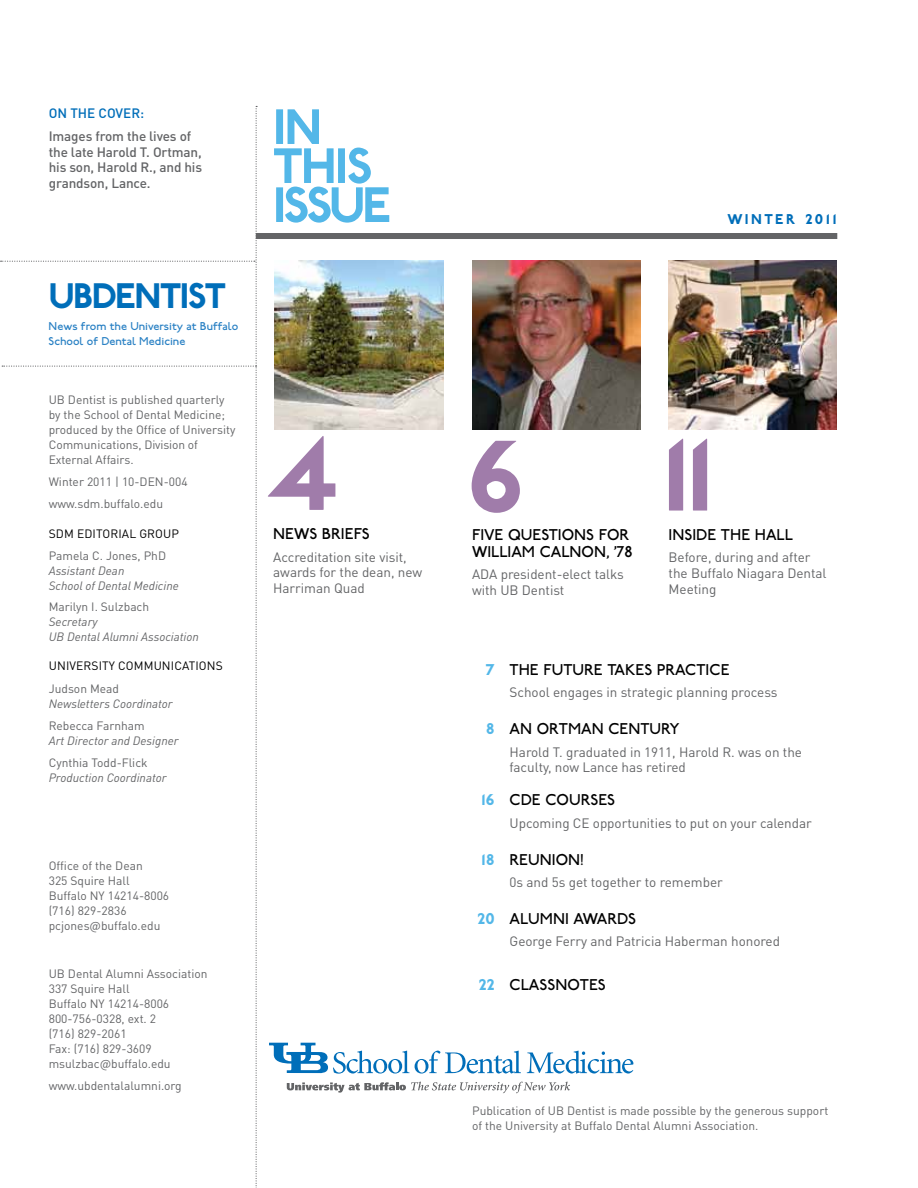
<style>
.page{position:relative;width:918px;height:1188px;background:#fff}
.page>*{position:absolute;margin:0;border:0;box-sizing:border-box;transform-origin:0 0}
.t1{font:700 108px "P22 Johnston Underground";color:#a07caa}
.t2{font:700 52.5px/39px "P22 Johnston Underground";letter-spacing:-.045em;color:#53b7e8}
.t3{font:700 37.5px "P22 Johnston Underground";letter-spacing:-.04em;color:#006eb9}
.t4{font:16.5px/16.5px "P22 Johnston Underground";color:#000}
.t5{font:16.5px "P22 Johnston Underground";letter-spacing:.09em;color:#000}
.t6{font:700 15px "P22 Johnston Underground";letter-spacing:.16em;color:#006eb9}
.t7{font:13.5px/15.8px "DIN Pro";letter-spacing:-.005em;color:#636466}
.t8{font:500 13.5px/15.8px "DIN Pro";letter-spacing:-.01em;color:#636466}
.t9{font:500 13.5px "DIN Pro";color:#006eb9}
.t10{font:12px/15px "DIN Pro";color:#636466}
.t11{font:italic 12px/15px "DIN Pro";color:#636466}
.t12{font:12px/15px "P22 Johnston Underground";color:#2a81c4}
.t13{font:12px "DIN Pro";letter-spacing:.01em;color:#000}
.s1{font-weight:700;color:#53b7e8}
</style>
<div class="page">
<img style="left:472px;top:261px;width:169px;height:169px">
<div style="left:256px;top:233px;width:581px;height:6px;background:#636466"></div>
<img style="left:274px;top:260px;width:169px;height:169px">
<img style="left:668px;top:260px;width:169px;height:169px">
<svg style="left:287px;top:1082px;width:283px;height:11px"></svg>
<svg style="left:269px;top:1043px;width:140px;height:31px"></svg>
<svg style="left:415px;top:1051px;width:106px;height:23px"></svg>
<svg style="left:527px;top:1051px;width:106px;height:23px"></svg>
<svg style="left:1px;top:106px;width:256px;height:1082px"></svg>
<p class="t9" style="left:49px;top:104px;width:97px">On the cover:</p>
<p class="t8" style="left:49px;top:128px;width:155px">Images from the lives of the late Harold T. Ortman, his son, Harold R., and his grandson, Lance.</p>
<h3 class="t3" style="left:49px;top:274px;width:179px">UBDENTIST</h3>
<p class="t12" style="left:49px;top:318px;width:191px">NEWS FROM THE UNIVERSITY AT BUFFALO<br>SCHOOL OF DENTAL MEDICINE</p>
<p class="t10" style="left:49px;top:392px;width:188px">UB Dentist is published quarterly by the School of Dental Medicine; produced by the Office of University<br>Communications, Division of<br>External Affairs.</p>
<p class="t10" style="left:49px;top:470px;width:140px;line-height:21.8px">Winter 2011 | 10-DEN-004 www.sdm.buffalo.edu</p>
<p class="t13" style="left:49px;top:525px;width:115px">SDM Editorial Group</p>
<p class="t10" style="left:49px;top:547px;width:119px">Pamela C. Jones, PhD</p>
<p class="t11" style="left:49px;top:563px;width:132px">Assistant Dean<br>School of Dental Medicine</p>
<p class="t10" style="left:49px;top:599px;width:102px">Marilyn I . Sulzbach</p>
<p class="t11" style="left:49px;top:614px;width:152px">Secretary<br>UB Dental Alumni Association</p>
<p class="t13" style="left:49px;top:657px;width:79px">un ive rsity commun</p>
<p class="t13" style="left:171px;top:657px;width:37px">ications</p>
<p class="t10" style="left:49px;top:681px;width:72px">Judson Mead</p>
<p class="t11" style="left:49px;top:696px;width:126px">Newsletters Coordinator</p>
<p class="t10" style="left:49px;top:718px;width:98px">Rebecca Farnham</p>
<p class="t11" style="left:49px;top:733px;width:131px">Art Director and Designer</p>
<p class="t10" style="left:49px;top:754px;width:100px">Cynthia Todd-Flick</p>
<p class="t11" style="left:49px;top:770px;width:119px">Production Coordinator</p>
<p class="t10" style="left:49px;top:858px;width:122px">Office of the Dean<br>325 Squire Hall<br>Buffalo NY 14214-8006 (716) 829-2836 pcjones@buffalo.edu</p>
<p class="t10" style="left:49px;top:965px;width:160px">UB Dental Alumni Association<br>337 Squire Hall<br>Buffalo NY 14214-8006<br>800-756-0328, ext. 2<br>(716) 829-2061<br>Fax: (716) 829-3609 msulzbac@buffalo.edu</p>
<p class="t10" style="left:49px;top:1077px;width:135px">www.ubdentalalumni.org</p>
<h2 class="t2" style="left:273px;top:105px;width:120px">IN<br>THIS<br>ISSUE</h2>
<p class="t6" style="left:727px;top:210px;width:111px">WINTER 2011</p>
<h1 class="t1" style="left:267px;top:411px;width:259px">4 6</h1>
<h1 class="t1" style="left:660px;top:411px;width:57px">11</h1>
<h3 class="t4" style="left:273px;top:526px;width:97px">NEWS BRIEFS</h3>
<p class="t7" style="left:273px;top:548px;width:151px">Accreditation site visit, awards for the dean, new<br>Harriman Quad</p>
<h3 class="t4" style="left:669px;top:526px;width:126px">INSIDE THE HALL</h3>
<p class="t7" style="left:669px;top:549px;width:159px">Before, during and after the Buffalo Niagara Dental<br>Meeting</p>
<h3 class="t4" style="left:472px;top:526px;width:162px">FIVE QU ESTIONS FOR<br>WILLIAM CALNON, ’78</h3>
<p class="t7" style="left:472px;top:566px;width:153px">ADA president-elect talks with UB Dentist</p>
<h3 class="t4" style="left:486px;top:661px;width:245px"><span class="s1">7</span> THE FUTU RE TAKES PRACTIC E</h3>
<p class="t7" style="left:510px;top:684px;width:269px">School engages in strategic planning process</p>
<h3 class="t4" style="left:486px;top:721px;width:95px"><span class="s1">8</span> AN ORTMAN</h3>
<h3 class="t5" style="left:608px;top:719px;width:72px">CENTURY</h3>
<p class="t7" style="left:510px;top:743px;width:294px">Harold T. graduated in 1911, Harold R. was on the faculty, now Lance has retired</p>
<h3 class="t4" style="left:481px;top:792px;width:134px"><span class="s1">16</span> CDE COURSES</h3>
<p class="t7" style="left:510px;top:815px;width:304px">Upcoming CE opportunities to put on your calendar</p>
<h3 class="t4" style="left:481px;top:851px;width:104px"><span class="s1">18</span> REUNION!</h3>
<p class="t7" style="left:510px;top:874px;width:215px">0s and 5s get together to remember</p>
<h3 class="t4" style="left:478px;top:910px;width:64px"><span class="s1">20</span> ALUMN</h3>
<h3 class="t4" style="left:565px;top:910px;width:73px">I AWARD S</h3>
<p class="t7" style="left:510px;top:933px;width:272px">George Ferry and Patricia Haberman honored</p>
<h3 class="t4" style="left:479px;top:976px;width:61px"><span class="s1">22</span> C LASSN</h3>
<h3 class="t4" style="left:567px;top:976px;width:39px">OTES</h3>
<p class="t10" style="left:472px;top:1103px;width:358px">Publication of UB Dentist is made possible by the generous support of the University at Buffalo Dental Alumni Association.</p>
</div>
